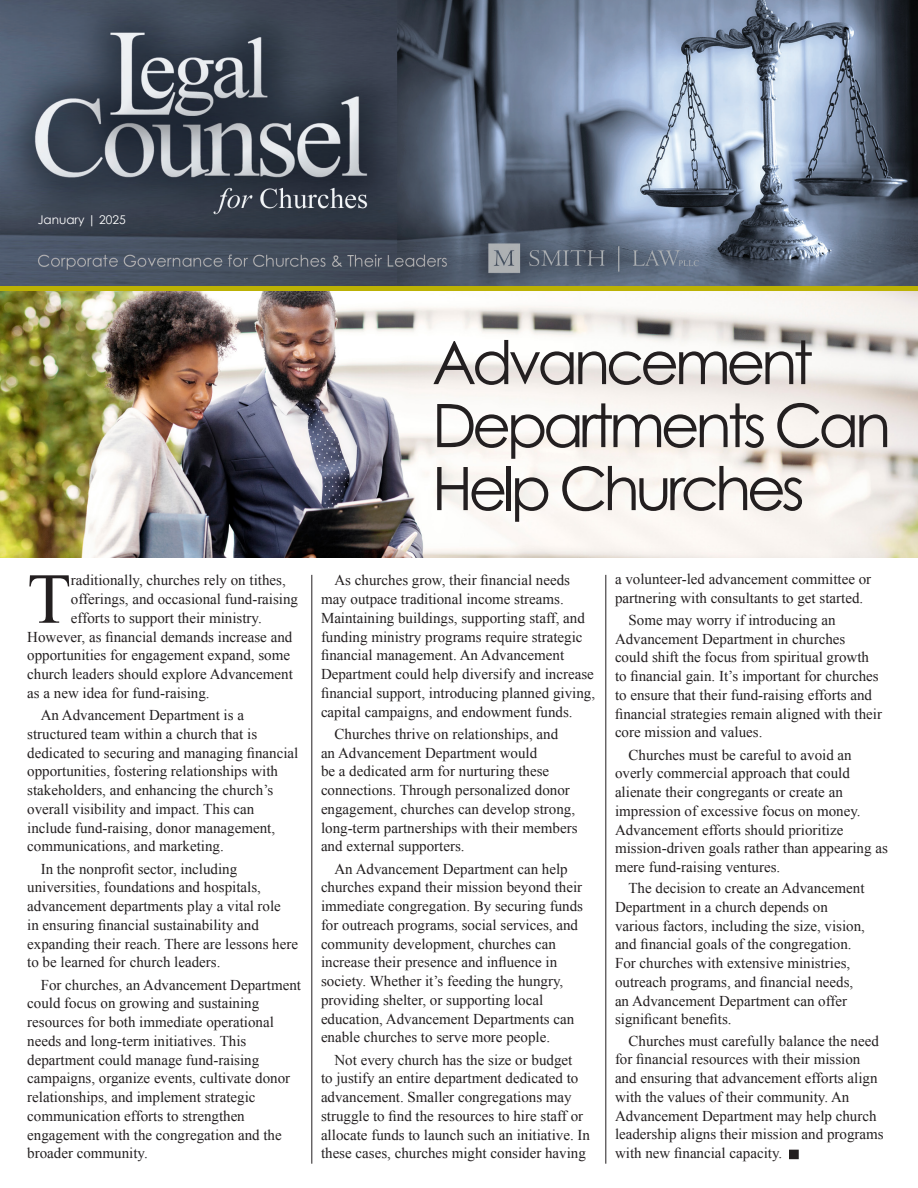
<style>
.page{position:relative;width:918px;height:1188px;background:#fff}
.page>*{position:absolute;margin:0;border:0;box-sizing:border-box;transform-origin:0 0}
.t1{font:71.7px "Times New Roman";color:#231f20}
.t2{font:60px/63px "Century Gothic";letter-spacing:-.075em;color:#231f20}
.t3{font:15px/18.8px "Times New Roman";color:#231f20}
.t4{font:12px "Century Gothic";color:#fff}
</style>
<div class="page">
<img style="left:0;top:291px;width:918px;height:266px">
<img style="left:0;top:0;width:918px;height:286px">
<hr style="left:312px;top:575px;width:1px;height:589px;background:#231f20">
<hr style="left:606px;top:575px;width:1px;height:589px;background:#231f20">
<div style="left:790px;top:1150px;width:8px;height:8px;background:#231f20"></div>
<div style="left:789px;top:1150px;width:10px;height:9px;border:2px solid #231f20"></div>
<div style="left:0;top:286px;width:918px;height:5px;background:#bcb204"></div>
<p class="t4" style="left:38px;top:212px;width:90px">January | 2025</p>
<p class="t2" style="left:432px;top:330px;width:461px">Advancement<br>Departments Can<br>Help Churches</p>
<p class="t1" style="left:27px;top:551px;width:45px">T</p>
<p class="t3" style="left:71px;top:571px;width:216px">raditionally, churches rely on tithes,</p>
<p class="t3" style="left:71px;top:589px;width:229px">offerings, and occasional fund-raising</p>
<p class="t3" style="left:71px;top:608px;width:192px">efforts to support their ministry.</p>
<p class="t3" style="left:27px;top:627px;width:267px">However, as financial demands increase and</p>
<p class="t3" style="left:27px;top:646px;width:264px">opportunities for engagement expand, some</p>
<p class="t3" style="left:27px;top:664px;width:267px">church leaders should explore Advancement</p>
<p class="t3" style="left:27px;top:683px;width:184px">as a new idea for fund-raising.</p>
<p class="t3" style="left:27px;top:705px;width:273px;text-indent:14px">An Advancement Department is a structured team within a church that is dedicated to securing and managing financial opportunities, fostering relationships with stakeholders, and enhancing the church’s overall visibility and impact. This can include fund-raising, donor management, communications, and marketing.</p>
<p class="t3" style="left:27px;top:859px;width:272px;text-indent:14px">In the nonprofit sector, including universities, foundations and hospitals, advancement departments play a vital role<br>in ensuring financial sustainability and expanding their reach. There are lessons here to be learned for church leaders.</p>
<p class="t3" style="left:27px;top:975px;width:275px;text-indent:14px">For churches, an Advancement Department could focus on growing and sustaining resources for both immediate operational needs and long-term initiatives. This department could manage fund-raising campaigns, organize events, cultivate donor relationships, and implement strategic communication efforts to strengthen engagement with the congregation and the broader community.</p>
<p class="t3" style="left:321px;top:571px;width:276px;text-indent:14px">As churches grow, their financial needs may outpace traditional income streams.<br>Maintaining buildings, supporting staff, and funding ministry programs require strategic financial management. An Advancement Department could help diversify and increase financial support, introducing planned giving, capital campaigns, and endowment funds.</p>
<p class="t3" style="left:321px;top:724px;width:258px;text-indent:14px">Churches thrive on relationships, and<br>an Advancement Department would<br>be a dedicated arm for nurturing these connections. Through personalized donor engagement, churches can develop strong, long-term partnerships with their members and external supporters.</p>
<p class="t3" style="left:321px;top:859px;width:264px;text-indent:14px">An Advancement Department can help churches expand their mission beyond their immediate congregation. By securing funds for outreach programs, social services, and community development, churches can increase their presence and influence in society. Whether it’s feeding the hungry, providing shelter, or supporting local education, Advancement Departments can enable churches to serve more people.</p>
<p class="t3" style="left:321px;top:1050px;width:271px;text-indent:14px">Not every church has the size or budget<br>to justify an entire department dedicated to advancement. Smaller congregations may struggle to find the resources to hire staff or allocate funds to launch such an initiative. In these cases, churches might consider having</p>
<p class="t3" style="left:615px;top:569px;width:258px">a volunteer-led advancement committee or partnering with consultants to get started.</p>
<p class="t3" style="left:615px;top:610px;width:269px;text-indent:14px">Some may worry if introducing an Advancement Department in churches could shift the focus from spiritual growth to financial gain. It’s important for churches to ensure that their fund-raising efforts and financial strategies remain aligned with their core mission and values.</p>
<p class="t3" style="left:615px;top:745px;width:274px;text-indent:14px">Churches must be careful to avoid an overly commercial approach that could alienate their congregants or create an impression of excessive focus on money.<br>Advancement efforts should prioritize mission-driven goals rather than appearing as mere fund-raising ventures.</p>
<p class="t3" style="left:615px;top:879px;width:251px;text-indent:14px">The decision to create an Advancement Department in a church depends on various factors, including the size, vision, and financial goals of the congregation.<br>For churches with extensive ministries, outreach programs, and financial needs, an Advancement Department can offer significant benefits.</p>
<p class="t3" style="left:615px;top:1031px;width:270px;text-indent:14px">Churches must carefully balance the need for financial resources with their mission and ensuring that advancement efforts align with the values of their community. An Advancement Department may help church leadership aligns their mission and programs with new financial capacity.</p>
</div>
